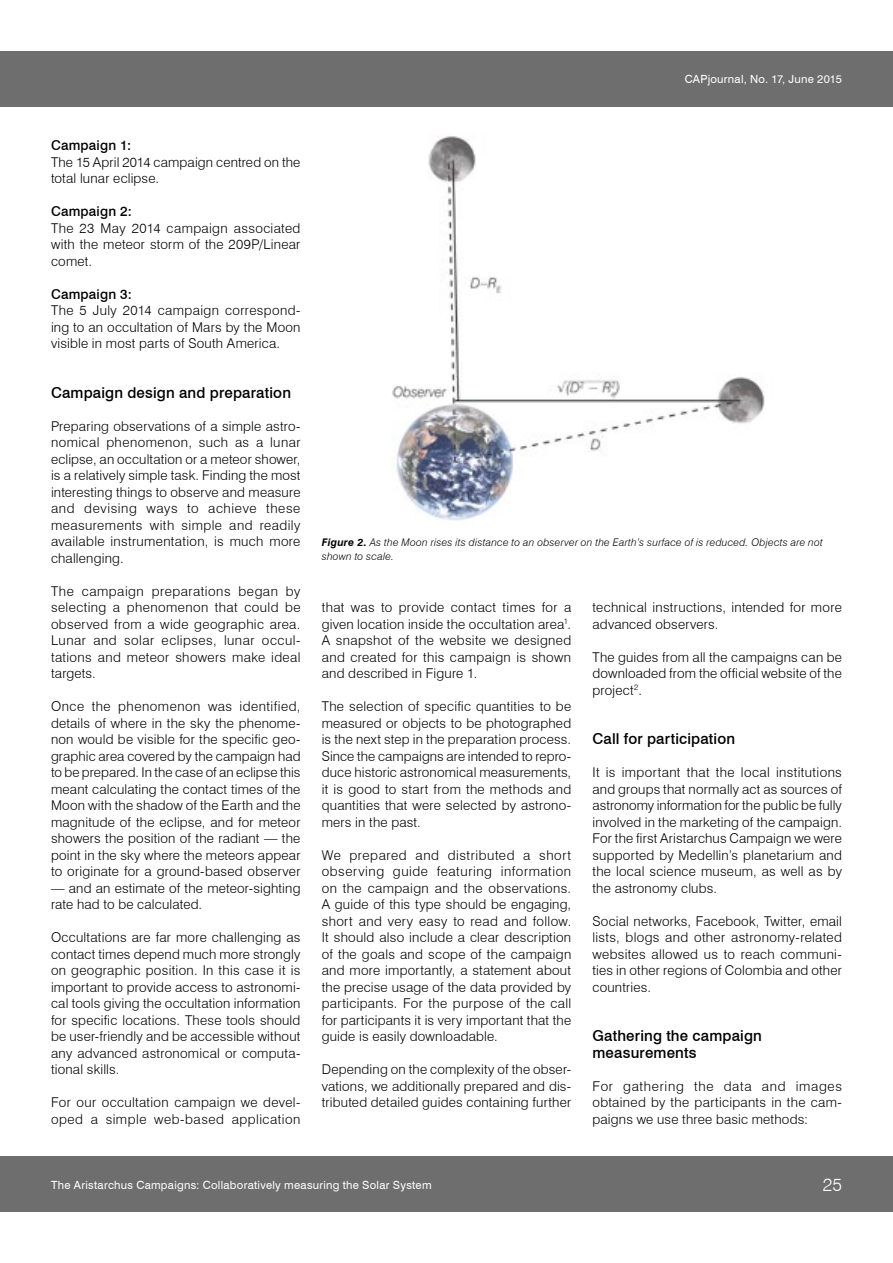
<style>
.page{position:relative;width:893px;height:1263px;background:#fff}
.page>*{position:absolute;margin:0;border:0;box-sizing:border-box;transform-origin:0 0}
.t1{font:300 18px "Swiss 721 BT";color:#fff}
.BODY_TEXT_s721LtBT-l{font:500 15px "Swiss 721 BT";letter-spacing:.01em;color:#000}
.BODY_TEXT_TITLES__s7{font:500 15px "Swiss 721 BT";letter-spacing:.01em;color:#000}
.BODY_TEXT_s721LtBT-l-2{font:300 13.5px/16.5px "Swiss 721 BT";letter-spacing:.015em;color:#000;text-align:justify}
.BODY_TEXT_Sub-TITLES{font:500 13.5px "Swiss 721 BT";letter-spacing:.015em;color:#000}
.t2{font:11.25px "Swiss 721 BT";letter-spacing:.025em;color:#fff}
.t3{font:italic 300 10.5px/13.5px "Swiss 721 BT";letter-spacing:.02em;color:#000}
.s1{font-weight:700}
</style>
<div class="page">
<div style="left:0;top:1157px;width:893px;height:55px;background:#6e6e6e"></div>
<div style="left:0;top:51px;width:893px;height:55px;background:#6e6e6e"></div>
<img style="left:392px;top:136px;width:373px;height:385px">
<p class="t2" style="left:685px;top:72px;width:159px">CAPjournal, No. 17, June 2015</p>
<p class="BODY_TEXT_Sub-TITLES" style="left:51px;top:137px;width:82px">Campaign 1:</p>
<p class="BODY_TEXT_s721LtBT-l-2" style="left:51px;top:153px;width:251px">The 15 April 2014 campaign centred on the total lunar eclipse.</p>
<p class="BODY_TEXT_Sub-TITLES" style="left:51px;top:203px;width:82px">Campaign 2:</p>
<p class="BODY_TEXT_s721LtBT-l-2" style="left:51px;top:219px;width:251px">The 23 May 2014 campaign associated with the meteor storm of the 209P/Linear comet.</p>
<p class="BODY_TEXT_Sub-TITLES" style="left:51px;top:286px;width:82px">Campaign 3:</p>
<p class="BODY_TEXT_s721LtBT-l-2" style="left:51px;top:302px;width:251px">The 5 July 2014 campaign correspond&shy;ing to an occultation of Mars by the Moon visible in most parts of South America.</p>
<p class="BODY_TEXT_TITLES__s7" style="left:51px;top:383px;width:242px">Campaign design and preparation</p>
<p class="BODY_TEXT_s721LtBT-l-2" style="left:51px;top:417px;width:251px">Preparing observations of a simple astro&shy;nomical phenomenon, such as a lunar eclipse, an occultation or a meteor shower, is a relatively simple task. Finding the most interesting things to observe and measure and devising ways to achieve these measurements with simple and readily available instrumentation, is much more challenging.</p>
<p class="BODY_TEXT_s721LtBT-l-2" style="left:51px;top:582px;width:251px">The campaign preparations began by selecting a phenomenon that could be observed from a wide geographic area.<br>Lunar and solar eclipses, lunar occul&shy;tations and meteor showers make ideal targets.</p>
<p class="BODY_TEXT_s721LtBT-l-2" style="left:51px;top:698px;width:251px">Once the phenomenon was identified, details of where in the sky the phenome&shy;non would be visible for the specific geo&shy;graphic area covered by the campaign had to be prepared. In the case of an eclipse this meant calculating the contact times of the Moon with the shadow of the Earth and the magnitude of the eclipse, and for meteor showers the position of the radiant — the point in the sky where the meteors appear to originate for a ground-based observer</p>
<p class="BODY_TEXT_s721LtBT-l-2" style="left:51px;top:879px;width:251px">— and an estimate of the meteor-sighting rate had to be calculated.</p>
<p class="BODY_TEXT_s721LtBT-l-2" style="left:51px;top:929px;width:251px">Occultations are far more challenging as contact times depend much more strongly on geographic position. In this case it is important to provide access to astronomi&shy;cal tools giving the occultation information for specific locations. These tools should be user-friendly and be accessible without any advanced astronomical or computa&shy;tional skills.</p>
<p class="BODY_TEXT_s721LtBT-l-2" style="left:51px;top:1094px;width:251px">For our occultation campaign we devel&shy;oped a simple web-based application</p>
<p class="t3" style="left:322px;top:535px;width:502px"><span class="s1">Figure 2.</span> As the Moon rises its distance to an observer on the Earth’s surface of is reduced. Objects are not shown to scale.</p>
<p class="BODY_TEXT_s721LtBT-l-2" style="left:322px;top:599px;width:251px">that was to provide contact times for a given location inside the occultation area<sup>1</sup>.<br>A snapshot of the website we designed and created for this campaign is shown and described in Figure 1.</p>
<p class="BODY_TEXT_s721LtBT-l-2" style="left:322px;top:698px;width:251px">The selection of specific quantities to be measured or objects to be photographed is the next step in the preparation process.<br>Since the campaigns are intended to repro&shy;duce historic astronomical measurements, it is good to start from the methods and quantities that were selected by astrono&shy;mers in the past.</p>
<p class="BODY_TEXT_s721LtBT-l-2" style="left:322px;top:846px;width:251px">We prepared and distributed a short observing guide featuring information on the campaign and the observations.<br>A guide of this type should be engaging, short and very easy to read and follow.<br>It should also include a clear description of the goals and scope of the campaign and more importantly, a statement about the precise usage of the data provided by participants. For the purpose of the call for participants it is very important that the guide is easily downloadable.</p>
<p class="BODY_TEXT_s721LtBT-l-2" style="left:322px;top:1061px;width:251px">Depending on the complexity of the obser&shy;vations, we additionally prepared and dis&shy;tributed detailed guides containing further</p>
<p class="BODY_TEXT_s721LtBT-l-2" style="left:592px;top:599px;width:251px">technical instructions, intended for more advanced observers.</p>
<p class="BODY_TEXT_s721LtBT-l-2" style="left:592px;top:648px;width:251px">The guides from all the campaigns can be downloaded from the official website of the project<sup>2</sup>.</p>
<p class="BODY_TEXT_s721LtBT-l" style="left:592px;top:730px;width:144px">Call for participation</p>
<p class="BODY_TEXT_s721LtBT-l-2" style="left:592px;top:764px;width:251px">It is important that the local institutions and groups that normally act as sources of astronomy information for the public be fully involved in the marketing of the campaign.<br>For the first Aristarchus Campaign we were supported by Medellin’s planetarium and the local science museum, as well as by the astronomy clubs.</p>
<p class="BODY_TEXT_s721LtBT-l-2" style="left:592px;top:912px;width:251px">Social networks, Facebook, Twitter, email lists, blogs and other astronomy-related websites allowed us to reach communi&shy;ties in other regions of Colombia and other countries.</p>
<p class="BODY_TEXT_s721LtBT-l" style="left:592px;top:1027px;width:171px">Gathering the campaign</p>
<p class="BODY_TEXT_s721LtBT-l" style="left:592px;top:1043px;width:106px">measurements</p>
<p class="BODY_TEXT_s721LtBT-l-2" style="left:592px;top:1077px;width:251px">For gathering the data and images obtained by the participants in the cam&shy;paigns we use three basic methods:</p>
<p class="t2" style="left:51px;top:1178px;width:382px">The Aristarchus Campaigns: Collaboratively measuring the Solar System</p>
<p class="t1" style="left:823px;top:1174px;width:21px">25</p>
</div>
